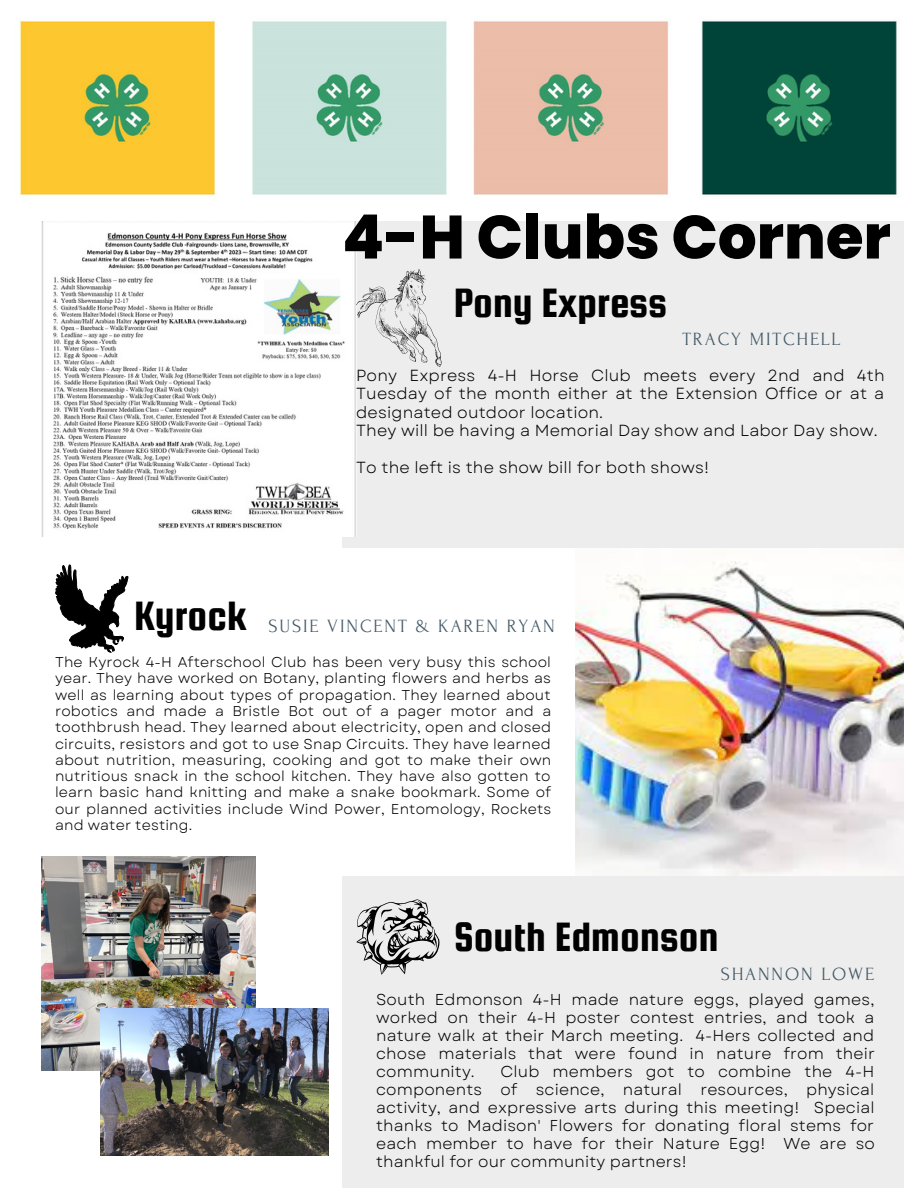
<style>
.page{position:relative;width:918px;height:1188px;background:#fff}
.page>*{position:absolute;margin:0;border:0;box-sizing:border-box;transform-origin:0 0}
.t1{font:800 61.05px "Poppins";color:#000}
.t2{font:43.95px "Squada One";color:#000}
.t3{font:18.6px "Forum";letter-spacing:.1em;color:#435967}
.t4{font:16.05px/18.3px "Garet";letter-spacing:.01em;color:#000}
.t5{font:15.75px/18px "Garet";letter-spacing:.01em;color:#000;text-align:justify}
.t6{font:14.25px/16.4px "Garet";letter-spacing:.01em;color:#000;text-align:justify}
</style>
<div class="page">
<div style="left:342px;top:221px;width:561px;height:327px;background:#ededed"></div>
<img style="left:41px;top:221px;width:315px;height:316px">
<img style="left:576px;top:561px;width:327px;height:315px">
<div style="left:342px;top:876px;width:561px;height:312px;background:#ededed"></div>
<img style="left:41px;top:857px;width:214px;height:214px">
<img style="left:20px;top:20px;width:877px;height:175px">
<svg style="left:356px;top:899px;width:83px;height:76px"></svg>
<svg style="left:55px;top:565px;width:73px;height:87px"></svg>
<svg style="left:356px;top:269px;width:86px;height:98px"></svg>
<img style="left:101px;top:1008px;width:228px;height:148px">
<h1 class="t1" style="left:342px;top:194px;width:550px">4-H Clubs Corner</h1>
<h2 class="t2" style="left:454px;top:279px;width:215px">Pony Express</h2>
<h3 class="t3" style="left:682px;top:329px;width:159px">TRACY MITCHELL</h3>
<p class="t4" style="left:356px;top:366px;width:530px">Pony Express 4-H Horse Club meets every 2nd and 4th Tuesday of the month either at the Extension Office or at a designated outdoor location.<br>They will be having a Memorial Day show and Labor Day show.</p>
<p class="t4" style="left:356px;top:458px;width:354px">To the left is the show bill for both shows!</p>
<h2 class="t2" style="left:134px;top:592px;width:114px">Kyrock</h2>
<p class="t6" style="left:55px;top:654px;width:498px">The Kyrock 4-H Afterschool Club has been very busy this school year. They have worked on Botany, planting flowers and herbs as well as learning about types of propagation. They learned about robotics and made a Bristle Bot out of a pager motor and a toothbrush head. They learned about electricity, open and closed circuits, resistors and got to use Snap Circuits. They have learned about nutrition, measuring, cooking and got to make their own nutritious snack in the school kitchen. They have also gotten to learn basic hand knitting and make a snake bookmark. Some of our planned activities include Wind Power, Entomology, Rockets and water testing.</p>
<h3 class="t3" style="left:268px;top:616px;width:288px">SUSIE VINCENT &amp; KAREN RYAN</h3>
<h2 class="t2" style="left:454px;top:914px;width:266px">South Edmonson</h2>
<h3 class="t3" style="left:721px;top:964px;width:155px">SHANNON LOWE</h3>
<p class="t5" style="left:376px;top:991px;width:500px">South Edmonson 4-H made nature eggs, played games, worked on their 4-H poster contest entries, and took a nature walk at their March meeting. 4-Hers collected and chose materials that were found in nature from their community.</p>
<p class="t5" style="left:376px;top:1063px;width:500px;text-indent:124px">Club members got to combine the 4-H components of science, natural resources, physical activity, and expressive arts during this meeting! Special thanks to Madison' Flowers for donating floral stems for each member to have for their Nature Egg! We are so thankful for our community partners!</p>
</div>
